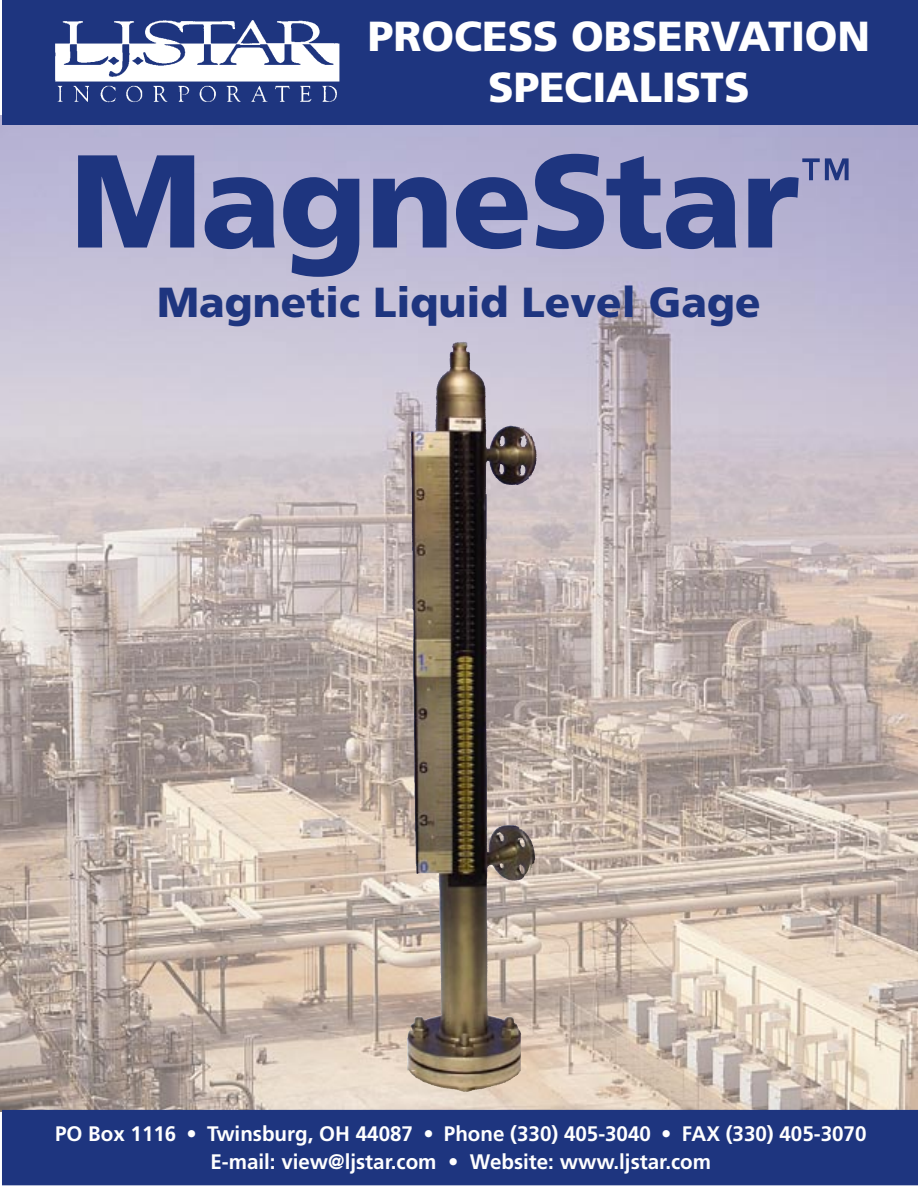
<style>
.page{position:relative;width:918px;height:1188px;background:#fff}
.page>*{position:absolute;margin:0;border:0;box-sizing:border-box;transform-origin:0 0}
.t1{font:900 132px "Frutiger";letter-spacing:-.015em;color:#1e357f}
.t2{font:52.5px "Frutiger";color:#1e357f}
.t3{font:900 42px/50.4px "Frutiger";letter-spacing:-.005em;color:#fff;text-align:center}
.t4{font:900 42px "Frutiger";color:#1e357f}
.t5{font:700 21px/27.9px "Frutiger";color:#fff;text-align:center}
</style>
<div class="page">
<img style="left:0;top:116px;width:918px;height:995px">
<img style="left:466px;top:343px;width:29px;height:106px">
<div style="left:3px;top:0;width:915px;height:125px;background:#1e357f"></div>
<div style="left:2px;top:1110px;width:916px;height:75px;background:#1e357f"></div>
<img style="left:55px;top:20px;width:285px;height:83px">
<h3 class="t3" style="left:368px;top:11px;width:504px">PROCESS OBSERVATION<br>SPECIALISTS</h3>
<h1 class="t1" style="left:70px;top:122px;width:731px">MagneStar</h1>
<h2 class="t2" style="left:799px;top:146px;width:53px">™</h2>
<h3 class="t4" style="left:157px;top:277px;width:605px">Magnetic Liquid Level Gage</h3>
<p class="t5" style="left:55px;top:1120px;width:813px">PO Box 1116 • Twinsburg, OH 44087 • Phone (330) 405-3040 • FAX (330) 405-3070<br>E-mail: view@ljstar.com • Website: www.ljstar.com</p>
</div>
